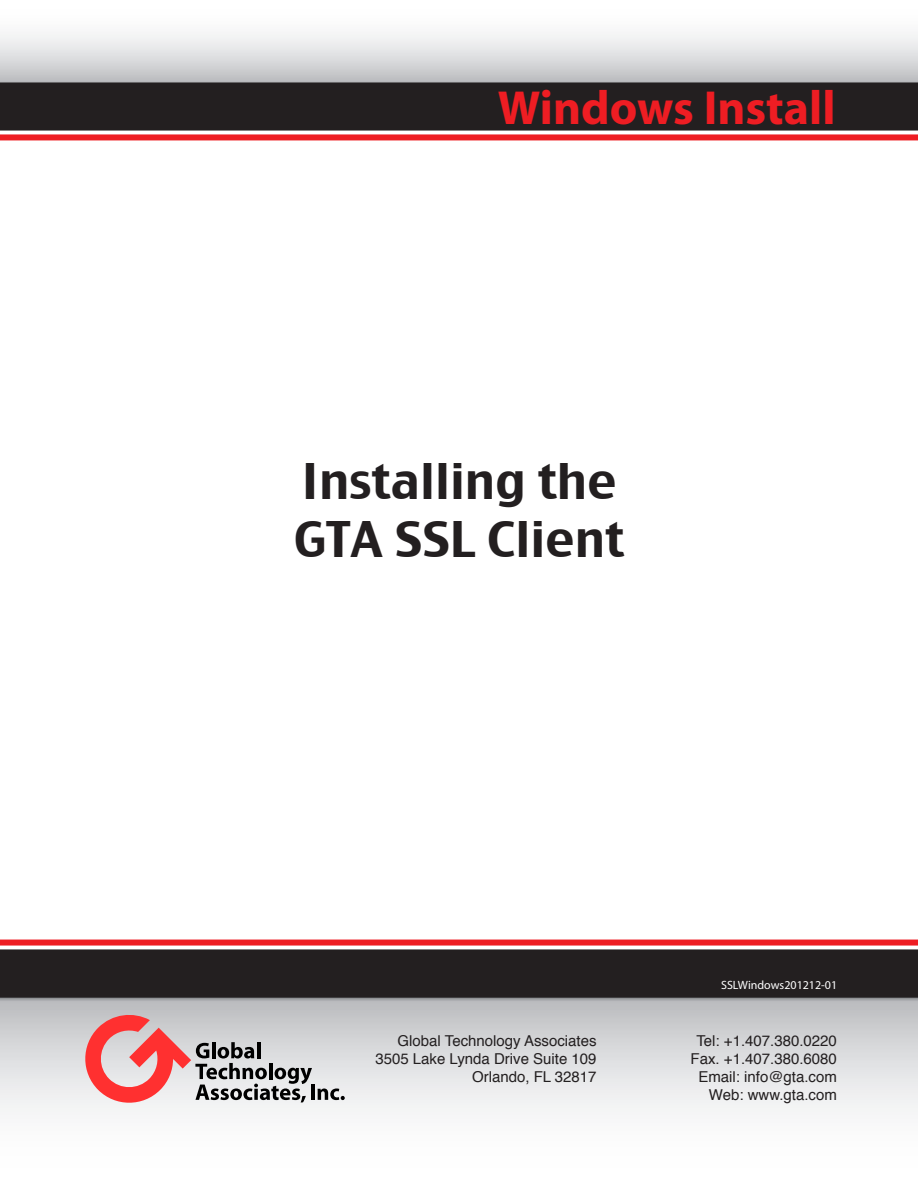
<style>
.page{position:relative;width:918px;height:1188px;background:#fff}
.page>*{position:absolute;margin:0;border:0;box-sizing:border-box;transform-origin:0 0}
.t1{font:48px/57.6px "Charcoal CY";color:#231f20}
.t2{font:700 48px "Myriad";color:#ee1d23}
.t3{font:15px/18px "Helvetica";color:#231f20;text-align:right}
.t4{font:12px "Myriad";color:#fff}
</style>
<div class="page">
<div style="left:0;top:0;width:918px;height:83px;background:linear-gradient(to bottom,#fff,#c5c6c9)"></div>
<div style="left:1px;top:83px;width:916px;height:47px;background:#231f20"></div>
<div style="left:0;top:83px;width:918px;height:48px;border:2px solid #231f20"></div>
<div style="left:0;top:134px;width:918px;height:6px;background:#ee1d23"></div>
<div style="left:0;top:997px;width:918px;height:191px;background:linear-gradient(to bottom,#c2c3c6,#fff)"></div>
<div style="left:1px;top:950px;width:916px;height:47px;background:#231f20"></div>
<div style="left:0;top:949px;width:918px;height:48px;border:2px solid #231f20"></div>
<div style="left:0;top:940px;width:918px;height:6px;background:#ee1d23"></div>
<svg style="left:81px;top:1011px;width:231px;height:96px;background:#cda8a9"></svg>
<hr style="left:311px;top:1085px;width:4px;height:15px;background:#000">
<svg style="left:318px;top:1089px;width:27px;height:11px"></svg>
<h1 class="t2" style="left:498px;top:83px;width:339px">Windows Install</h1>
<h1 class="t1" style="left:294px;top:452px;width:332px">Installing the<br>GTA SSL Client</h1>
<p class="t4" style="left:721px;top:979px;width:118px">SSLWindows201212-01</p>
<p class="t3" style="left:375px;top:1032px;width:223px">Global Technology Associates<br>3505 Lake Lynda Drive Suite 109<br>Orlando, FL 32817</p>
<p class="t3" style="left:691px;top:1032px;width:148px">Tel: +1.407.380.0220<br>Fax. +1.407.380.6080<br>Email: info@gta.com<br>Web: www.gta.com</p>
</div>
